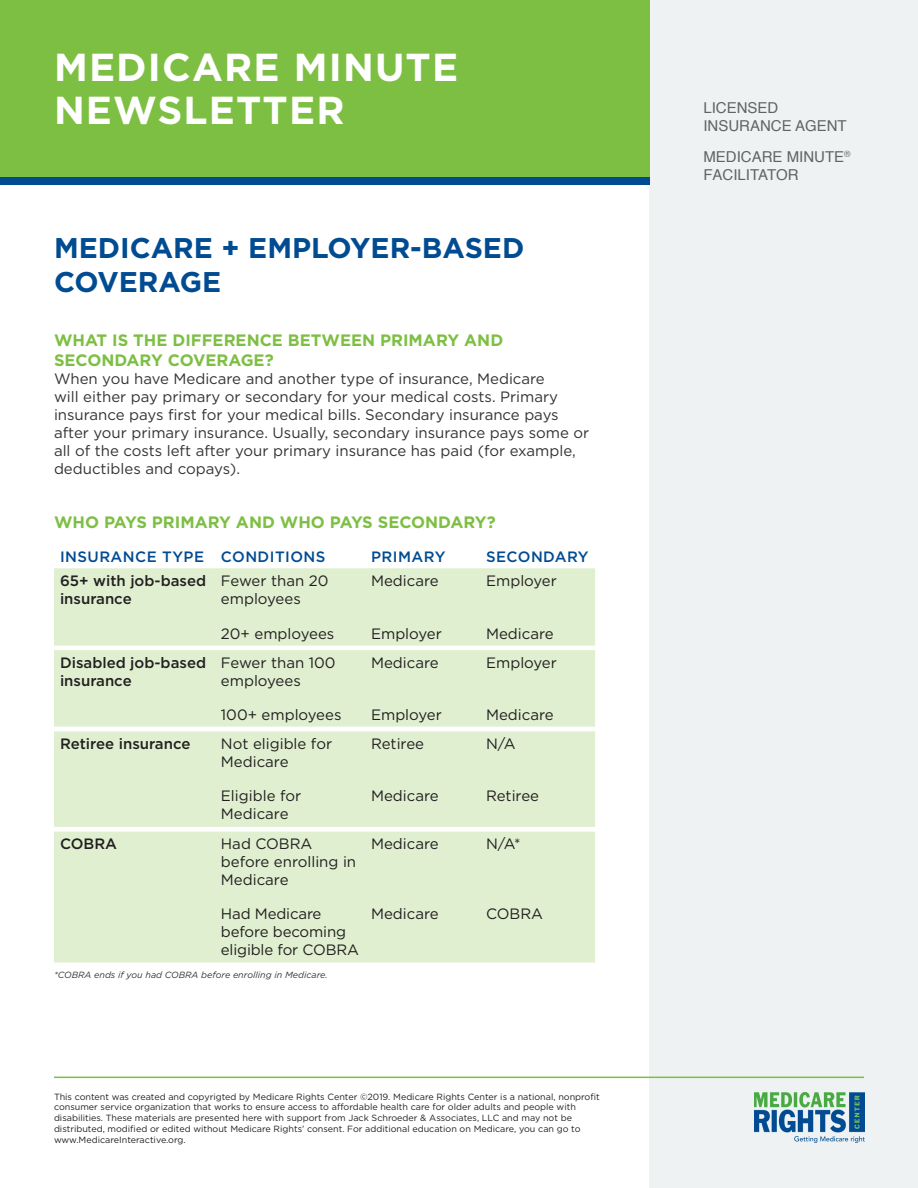
<style>
.page{position:relative;width:918px;height:1188px;background:#fff}
.page>*{position:absolute;margin:0;border:0;box-sizing:border-box;transform-origin:0 0}
.t1{font:700 39px/43.5px "Gotham";letter-spacing:.03em;color:#fff}
.t2{font:700 28.5px/34.2px "Gotham";color:#004b91}
.t3{font:700 16.5px/19.8px "Gotham";color:#7dbf43}
.t4{font:15px/18px "Gotham";color:#323332}
.t5{font:15px/18px "Gotham";color:#231f20}
.t6{font:500 15px/18px "Gotham";color:#231f20}
.t7{font:15px/18px "Helvetica";color:#636366}
.t8{font:500 15px "Gotham";letter-spacing:.03em;color:#004b91}
.t9{font:9px/10.8px "Gotham";color:#231f20}
.t10{font:italic 9px "Gotham";color:#323332}
</style>
<div class="page">
<div style="left:649px;top:0;width:269px;height:1188px;background:#eff2f3"></div>
<div style="left:0;top:0;width:649px;height:177px;background:#7dbf43"></div>
<div style="left:0;top:177px;width:649px;height:8px;background:#004b91"></div>
<hr style="left:54px;top:1077px;width:810px;height:1px;background:#7dbf43">
<img style="left:754px;top:1092px;width:111px;height:51px">
<div style="left:54px;top:568px;width:541px;height:394px;background:#dfefd0"></div>
<svg style="left:54px;top:727px;width:541px;height:4px"></svg>
<svg style="left:54px;top:827px;width:541px;height:4px"></svg>
<h1 class="t1" style="left:54px;top:45px;width:406px">MEDICARE MINUTE<br>NEWSLETTER</h1>
<h2 class="t2" style="left:54px;top:231px;width:472px">MEDICARE + EMPLOYER-BASED<br>COVERAGE</h2>
<h3 class="t3" style="left:54px;top:331px;width:451px">WHAT IS THE DIFFERENCE BETWEEN PRIMARY AND<br>SECONDARY COVERAGE?</h3>
<p class="t4" style="left:54px;top:370px;width:537px">When you have Medicare and another type of insurance, Medicare<br>will either pay primary or secondary for your medical costs. Primary insurance pays first for your medical bills. Secondary insurance pays after your primary insurance. Usually, secondary insurance pays some or all of the costs left after your primary insurance has paid (for example, deductibles and copays).</p>
<h3 class="t3" style="left:54px;top:512px;width:443px">WHO PAYS PRIMARY AND WHO PAYS SECONDARY?</h3>
<h3 class="t8" style="left:60px;top:547px;width:267px">INSURANCE TYPE CONDITIONS</h3>
<h3 class="t8" style="left:371px;top:547px;width:76px">PRIMARY</h3>
<h3 class="t8" style="left:486px;top:547px;width:104px">SECONDARY</h3>
<h3 class="t6" style="left:60px;top:572px;width:148px">65+ with job-based insurance</h3>
<h3 class="t5" style="left:221px;top:572px;width:109px">Fewer than 20 employees</h3>
<h3 class="t5" style="left:371px;top:572px;width:69px">Medicare</h3>
<h3 class="t5" style="left:486px;top:572px;width:72px">Employer</h3>
<h3 class="t5" style="left:221px;top:624px;width:115px">20+ employees</h3>
<h3 class="t5" style="left:371px;top:624px;width:72px">Employer</h3>
<h3 class="t5" style="left:486px;top:624px;width:69px">Medicare</h3>
<h3 class="t6" style="left:60px;top:654px;width:148px">Disabled job-based insurance</h3>
<h3 class="t5" style="left:221px;top:653px;width:116px">Fewer than 100 employees</h3>
<h3 class="t5" style="left:371px;top:653px;width:69px">Medicare</h3>
<h3 class="t5" style="left:486px;top:653px;width:72px">Employer</h3>
<h3 class="t5" style="left:221px;top:705px;width:122px">100+ employees</h3>
<h3 class="t5" style="left:371px;top:705px;width:72px">Employer</h3>
<h3 class="t5" style="left:486px;top:705px;width:69px">Medicare</h3>
<h3 class="t6" style="left:60px;top:735px;width:132px">Retiree insurance</h3>
<h3 class="t5" style="left:221px;top:735px;width:113px">Not eligible for<br>Medicare</h3>
<h3 class="t5" style="left:371px;top:735px;width:55px">Retiree</h3>
<h3 class="t5" style="left:486px;top:735px;width:31px">N/A</h3>
<h3 class="t5" style="left:221px;top:786px;width:82px">Eligible for<br>Medicare</h3>
<h3 class="t5" style="left:371px;top:786px;width:69px">Medicare</h3>
<h3 class="t5" style="left:486px;top:786px;width:55px">Retiree</h3>
<h3 class="t6" style="left:60px;top:835px;width:59px">COBRA</h3>
<h3 class="t5" style="left:221px;top:835px;width:137px">Had COBRA before enrolling in<br>Medicare</h3>
<h3 class="t5" style="left:371px;top:835px;width:69px">Medicare</h3>
<h3 class="t5" style="left:486px;top:835px;width:36px">N/A*</h3>
<h3 class="t5" style="left:221px;top:904px;width:140px">Had Medicare before becoming eligible for COBRA</h3>
<h3 class="t5" style="left:371px;top:904px;width:69px">Medicare</h3>
<h3 class="t5" style="left:486px;top:904px;width:59px">COBRA</h3>
<p class="t10" style="left:54px;top:969px;width:275px">*COBRA ends if you had COBRA before enrolling in Medicare.</p>
<p class="t9" style="left:54px;top:1091px;width:547px">This content was created and copyrigted by Medicare Rights Center ©2019. Medicare Rights Center is a national, nonprofit consumer service organization that works to ensure access to affordable health care for older adults and people with disabilities. These materials are presented here with support from Jack Schroeder &amp; Associates, LLC and may not be distributed, modified or edited without Medicare Rights’ consent. For additional education on Medicare, you can go to www.MedicareInteractive.org.</p>
<h3 class="t7" style="left:703px;top:99px;width:145px">LICENSED<br>INSURANCE AGENT</h3>
<h3 class="t7" style="left:703px;top:149px;width:149px">MEDICARE MINUTE<sup>®<br></sup>FACILITATOR</h3>
</div>
